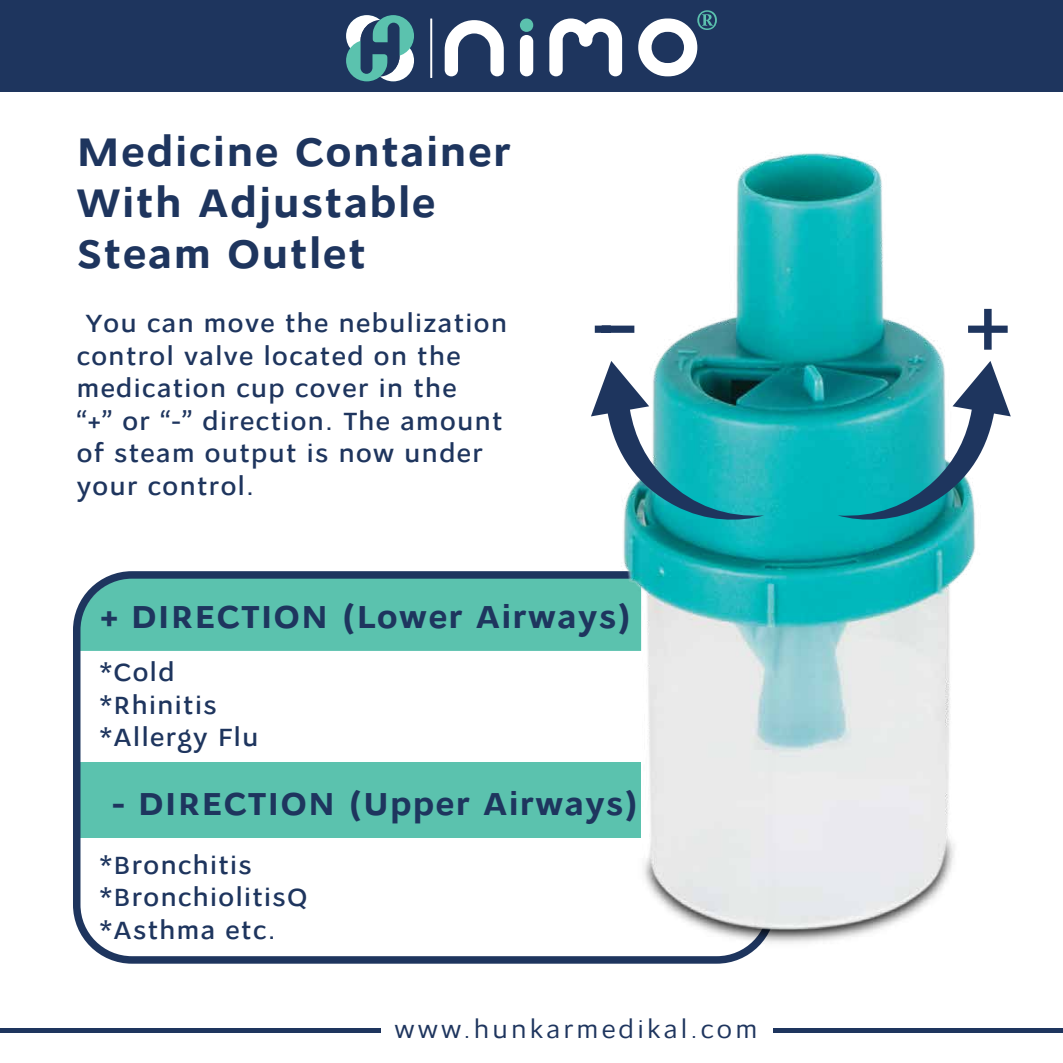
<style>
.page{position:relative;width:1063px;height:1063px;background:#fff}
.page>*{position:absolute;margin:0;border:0;box-sizing:border-box;transform-origin:0 0}
.t1{font:700 76.75px "Myriad Pro";color:#1e355e}
.t2{font:700 42.38px/51.2px "Osnova Pro";letter-spacing:.05em;color:#1e355e}
.t3{font:700 33.75px "Osnova Pro";letter-spacing:.05em;color:#1e355e}
.t4{font:500 26.5px/32.5px "Osnova Pro";letter-spacing:.055em;color:#1e355e}
.t5{font:26.12px "Osnova Pro";letter-spacing:.12em;color:#1e355e}
</style>
<div class="page">
<div style="left:77px;top:762px;width:564px;height:76px;background:#5bc2ae"></div>
<div style="left:82px;top:580px;width:481px;height:71px;background:#5bc2ae"></div>
<div style="left:73px;top:571px;width:703px;height:393px;border:8px solid #1e355e;border-radius:55px"></div>
<div style="left:0;top:0;width:1063px;height:92px;background:#1e355e"></div>
<svg style="left:346px;top:15px;width:68px;height:67px"></svg>
<svg style="left:445px;top:20px;width:59px;height:56px"></svg>
<svg style="left:520px;top:19px;width:13px;height:57px"></svg>
<svg style="left:549px;top:19px;width:73px;height:57px"></svg>
<svg style="left:638px;top:10px;width:79px;height:66px"></svg>
<hr style="left:430px;top:19px;width:2px;height:59px;background:#fff">
<div style="left:0;top:1028px;width:1063px;height:5px;background:#1e355e"></div>
<div style="left:382px;top:1015px;width:391px;height:36px;background:#fff"></div>
<img style="left:563px;top:153px;width:413px;height:811px">
<svg style="left:838px;top:361px;width:173px;height:161px"></svg>
<svg style="left:591px;top:361px;width:173px;height:161px"></svg>
<svg style="left:595px;top:326px;width:39px;height:7px"></svg>
<h2 class="t2" style="left:77px;top:127px;width:436px">Medicine Container<br>With Adjustable<br>Steam Outlet</h2>
<p class="t4" style="left:77px;top:308px;width:432px;text-indent:9px">You can move the nebulization control valve located on the medication cup cover in the<br>“+” or “-” direction. The amount of steam output is now under your control.</p>
<p class="t3" style="left:100px;top:596px;width:533px">+ DIRECTION (Lower Airways)</p>
<p class="t4" style="left:100px;top:657px;width:160px">*Cold *Rhinitis *Allergy Flu</p>
<p class="t3" style="left:112px;top:783px;width:528px">- DIRECTION (Upper Airways)</p>
<p class="t4" style="left:100px;top:849px;width:209px">*Bronchitis *BronchiolitisQ *Asthma etc.</p>
<p class="t5" style="left:394px;top:1014px;width:364px">www.hunkarmedikal.com</p>
<h1 class="t1" style="left:965px;top:274px;width:47px">+</h1>
</div>
